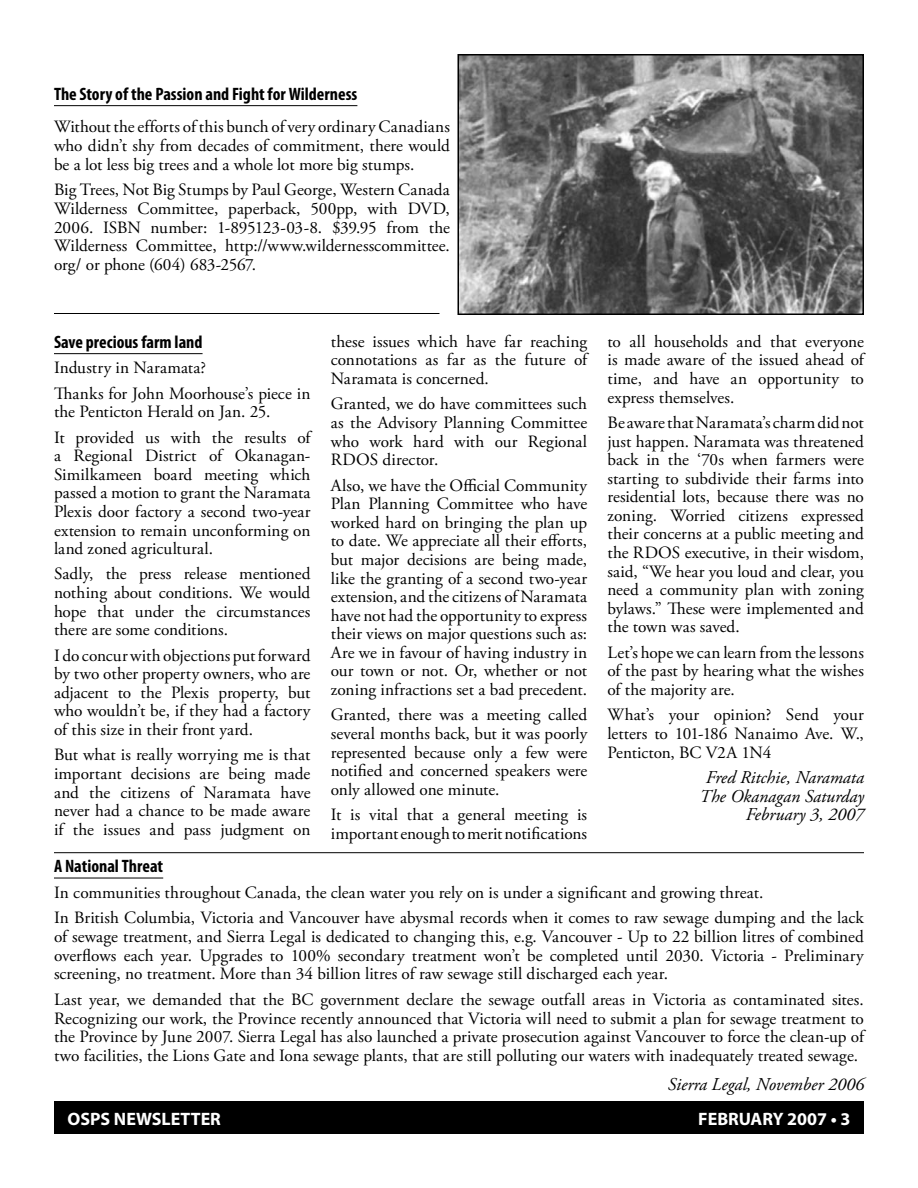
<style>
.page{position:relative;width:918px;height:1188px;background:#fff}
.page>*{position:absolute;margin:0;border:0;box-sizing:border-box;transform-origin:0 0}
.t1{font:italic 18px/18.6px "Adobe Garamond Pro";color:#000;text-align:right}
.t2{font:700 condensed 18px "Myriad Pro";color:#000}
.t3{font:700 18px "Myriad Pro";color:#fff}
.t4{font:17.25px/18.6px "Adobe Garamond Pro";color:#000;text-align:justify}
</style>
<div class="page">
<div style="left:54px;top:1102px;width:810px;height:32px;background:#000"></div>
<hr style="left:54px;top:105px;width:303px;height:1px;background:#000">
<img style="left:461px;top:57px;width:400px;height:255px">
<div style="left:458px;top:54px;width:406px;height:261px;border:2px solid #000"></div>
<hr style="left:54px;top:353px;width:149px;height:1px;background:#000">
<hr style="left:54px;top:878px;width:109px;height:1px;background:#000">
<hr style="left:54px;top:313px;width:386px;height:1px;background:#000">
<hr style="left:54px;top:852px;width:810px;height:1px;background:#000">
<p class="t2" style="left:54px;top:84px;width:305px">The Story of the Passion and Fight for Wilderness</p>
<p class="t4" style="left:54px;top:118px;width:398px">Without the efforts of this bunch of very ordinary Canadians who didn’t shy from decades of commitment, there would be a lot less big trees and a whole lot more big stumps.</p>
<p class="t4" style="left:54px;top:181px;width:397px">Big Trees, Not Big Stumps by Paul George, Western Canada Wilderness Committee, paperback, 500pp, with DVD, 2006. ISBN number: 1-895123-03-8. $39.95 from the Wilderness Committee, http://www.wildernesscommittee. org/ or phone (604) 683-2567.</p>
<p class="t2" style="left:54px;top:332px;width:150px">Save precious farm land</p>
<p class="t4" style="left:54px;top:356px;width:258px;line-height:25.3px">Industry in Naramata?<br>Thanks for John Moorhouse’s piece in</p>
<p class="t4" style="left:54px;top:400px;width:258px;line-height:25.3px">the Penticton Herald on Jan. 25.<br>It provided us with the results of</p>
<p class="t4" style="left:54px;top:447px;width:258px">a Regional District of Okanagan-Similkameen board meeting which passed a motion to grant the Naramata Plexis door factory a second two-year extension to remain unconforming on land zoned agricultural.</p>
<p class="t4" style="left:54px;top:565px;width:258px">Sadly, the press release mentioned nothing about conditions. We would hope that under the circumstances there are some conditions.</p>
<p class="t4" style="left:54px;top:646px;width:258px">I do concur with objections put forward by two other property owners, who are adjacent to the Plexis property, but who wouldn’t be, if they had a factory of this size in their front yard.</p>
<p class="t4" style="left:54px;top:746px;width:258px">But what is really worrying me is that important decisions are being made and the citizens of Naramata have never had a chance to be made aware if the issues and pass judgment on</p>
<p class="t4" style="left:331px;top:333px;width:258px">these issues which have far reaching connotations as far as the future of Naramata is concerned.</p>
<p class="t4" style="left:331px;top:395px;width:258px">Granted, we do have committees such as the Advisory Planning Committee who work hard with our Regional RDOS director.</p>
<p class="t4" style="left:331px;top:476px;width:258px">Also, we have the Official Community Plan Planning Committee who have worked hard on bringing the plan up to date. We appreciate all their efforts, but major decisions are being made, like the granting of a second two-year extension, and the citizens of Naramata have not had the opportunity to express their views on major questions such as:<br>Are we in favour of having industry in our town or not. Or, whether or not zoning infractions set a bad precedent.</p>
<p class="t4" style="left:331px;top:706px;width:258px">Granted, there was a meeting called several months back, but it was poorly represented because only a few were notified and concerned speakers were only allowed one minute.</p>
<p class="t4" style="left:331px;top:806px;width:258px">It is vital that a general meeting is important enough to merit notifications</p>
<p class="t4" style="left:607px;top:333px;width:258px">to all households and that everyone is made aware of the issued ahead of time, and have an opportunity to express themselves.</p>
<p class="t4" style="left:607px;top:414px;width:258px">Be aware that Naramata’s charm did not just happen. Naramata was threatened back in the ‘70s when farmers were starting to subdivide their farms into residential lots, because there was no zoning. Worried citizens expressed their concerns at a public meeting and the RDOS executive, in their wisdom, said, “We hear you loud and clear, you need a community plan with zoning bylaws.” These were implemented and the town was saved.</p>
<p class="t4" style="left:607px;top:644px;width:258px">Let’s hope we can learn from the lessons of the past by hearing what the wishes of the majority are.</p>
<p class="t4" style="left:607px;top:706px;width:258px">What’s your opinion? Send your letters to 101-186 Nanaimo Ave. W., Penticton, BC V2A 1N4</p>
<p class="t1" style="left:700px;top:769px;width:166px">Fred Ritchie, Naramata<br>The Okanagan Saturday<br>February 3, 2007</p>
<p class="t2" style="left:54px;top:856px;width:111px">A National Threat</p>
<p class="t4" style="left:54px;top:880px;width:811px;line-height:25.5px">In communities throughout Canada, the clean water you rely on is under a significant and growing threat.<br>In British Columbia, Victoria and Vancouver have abysmal records when it comes to raw sewage dumping and the lack</p>
<p class="t4" style="left:54px;top:928px;width:811px">of sewage treatment, and Sierra Legal is dedicated to changing this, e.g. Vancouver - Up to 22 billion litres of combined overflows each year. Upgrades to 100% secondary treatment won’t be completed until 2030. Victoria - Preliminary screening, no treatment. More than 34 billion litres of raw sewage still discharged each year.</p>
<p class="t4" style="left:54px;top:991px;width:812px">Last year, we demanded that the BC government declare the sewage outfall areas in Victoria as contaminated sites.<br>Recognizing our work, the Province recently announced that Victoria will need to submit a plan for sewage treatment to the Province by June 2007. Sierra Legal has also launched a private prosecution against Vancouver to force the clean-up of two facilities, the Lions Gate and Iona sewage plants, that are still polluting our waters with inadequately treated sewage.</p>
<p class="t1" style="left:668px;top:1075px;width:198px">Sierra Legal, November 2006</p>
<p class="t3" style="left:68px;top:1107px;width:155px">OSPS NEWSLETTER</p>
<p class="t3" style="left:698px;top:1107px;width:154px">FEBRUARY 2007 • 3</p>
</div>
